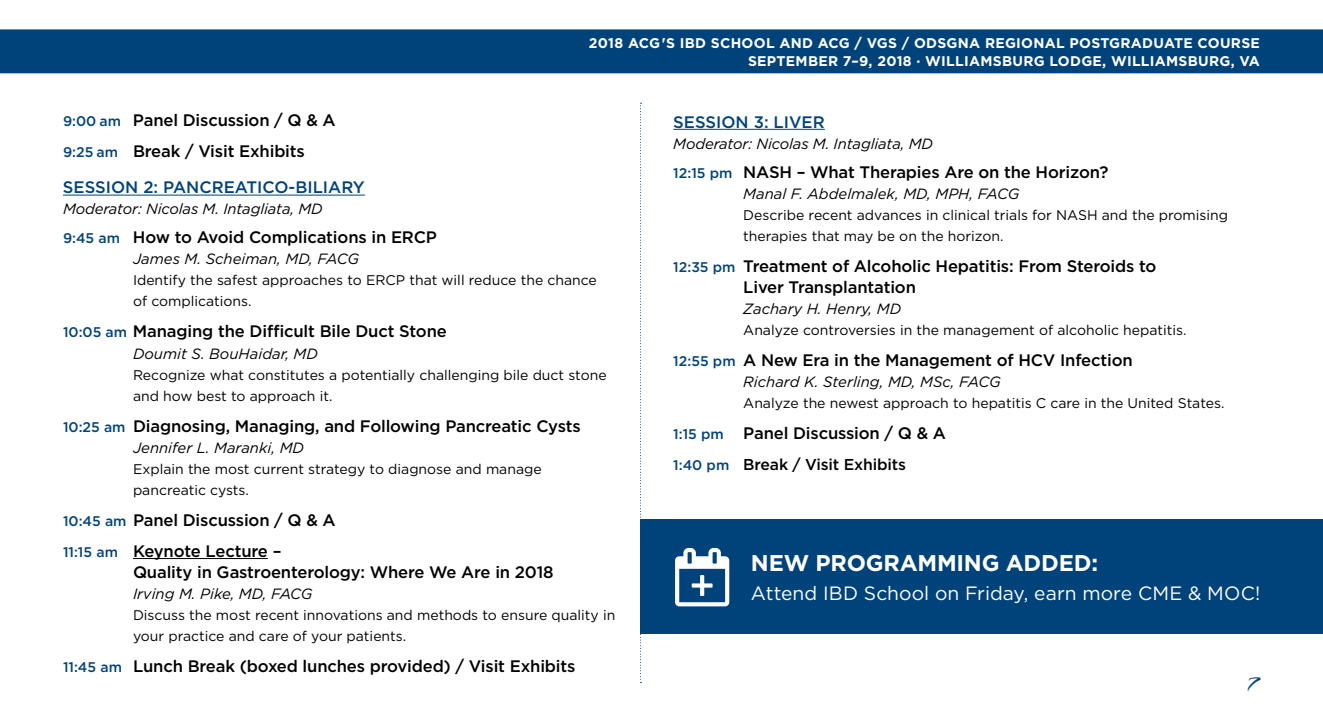
<style>
.page{position:relative;width:1323px;height:725px;background:#fff}
.page>*{position:absolute;margin:0;border:0;box-sizing:border-box;transform-origin:0 0}
.t1{font:28px "The Nauti Gal ROB";color:#00437b}
.t2{font:700 22.75px "Gotham";letter-spacing:-.01em;color:#fff}
.t3{font:19.25px "Gotham";letter-spacing:.005em;color:#fff}
.t4{font:500 16.62px/31.2px "Gotham";letter-spacing:-.01em;color:#000}
.t5{font:500 16.62px "Gotham";color:#00437b}
.t6{font:500 15.75px "Gotham";letter-spacing:-.01em;color:#000}
.t7{font:italic 14.88px "Gotham";color:#000}
.t8{font:14px/21px "Gotham";color:#000}
.t9{font:700 14px/17.5px "Gotham";letter-spacing:.02em;color:#fff;text-align:right}
.s1{font-size:14px;color:#00437b}
</style>
<div class="page">
<hr style="left:63px;top:195px;width:302px;height:1px;background:#00437b">
<hr style="left:133px;top:558px;width:135px;height:1px;background:#000">
<hr style="left:673px;top:129px;width:152px;height:1px;background:#00437b">
<svg style="left:640px;top:103px;width:2px;height:580px"></svg>
<div style="left:641px;top:519px;width:682px;height:115px;background:#00437b"></div>
<div style="left:0;top:29px;width:1323px;height:44px;background:#00437b"></div>
<p class="t9" style="left:589px;top:34px;width:673px">2018 ACG'S IBD SCHOOL AND ACG / VGS / ODSGNA REGIONAL POSTGRADUATE COURSE<br>SEPTEMBER 7–9, 2018 · WILLIAMSBURG LODGE, WILLIAMSBURG, VA</p>
<p class="t4" style="left:63px;top:104px;width:274px"><span class="s1">9:00 am</span> Panel Discussion / Q &amp; A<br><span class="s1">9:25 am</span> Break / Visit Exhibits</p>
<p class="t5" style="left:63px;top:177px;width:303px">SESSION 2: PANCREATICO-BILIARY</p>
<p class="t7" style="left:63px;top:200px;width:261px">Moderator: Nicolas M. Intagliata, MD</p>
<p class="t4" style="left:63px;top:222px;width:376px"><span class="s1">9:45 am</span> How to Avoid Complications in ERCP</p>
<p class="t7" style="left:133px;top:249px;width:228px">James M. Scheiman, MD, FACG</p>
<p class="t8" style="left:133px;top:269px;width:465px">Identify the safest approaches to ERCP that will reduce the chance of complications.</p>
<p class="t4" style="left:63px;top:316px;width:385px"><span class="s1">10:05 am</span> Managing the Difficult Bile Duct Stone</p>
<p class="t7" style="left:133px;top:343px;width:187px">Doumit S. BouHaidar, MD</p>
<p class="t8" style="left:133px;top:364px;width:475px">Recognize what constitutes a potentially challenging bile duct stone and how best to approach it.</p>
<p class="t4" style="left:63px;top:410px;width:519px"><span class="s1">10:25 am</span> Diagnosing, Managing, and Following Pancreatic Cysts</p>
<p class="t7" style="left:133px;top:438px;width:173px">Jennifer L. Maranki, MD</p>
<p class="t8" style="left:133px;top:458px;width:410px">Explain the most current strategy to diagnose and manage pancreatic cysts.</p>
<p class="t4" style="left:63px;top:504px;width:274px"><span class="s1">10:45 am</span> Panel Discussion / Q &amp; A<br><span class="s1">11:15 am</span> Keynote Lecture –</p>
<p class="t4" style="left:133px;top:556px;width:422px">Quality in Gastroenterology: Where We Are in 2018</p>
<p class="t7" style="left:133px;top:584px;width:181px">Irving M. Pike, MD, FACG</p>
<p class="t8" style="left:133px;top:604px;width:484px">Discuss the most recent innovations and methods to ensure quality in your practice and care of your patients.</p>
<p class="t4" style="left:63px;top:650px;width:514px"><span class="s1">11:45 am</span> Lunch Break (boxed lunches provided) / Visit Exhibits</p>
<p class="t5" style="left:673px;top:111px;width:153px">SESSION 3: LIVER</p>
<p class="t7" style="left:673px;top:134px;width:261px">Moderator: Nicolas M. Intagliata, MD</p>
<p class="t4" style="left:673px;top:156px;width:437px"><span class="s1">12:15 pm</span> NASH – What Therapies Are on the Horizon?</p>
<p class="t7" style="left:743px;top:184px;width:278px">Manal F. Abdelmalek, MD, MPH, FACG</p>
<p class="t8" style="left:743px;top:204px;width:486px">Describe recent advances in clinical trials for NASH and the promising therapies that may be on the horizon.</p>
<p class="t4" style="left:743px;top:255px;width:415px;line-height:21px;text-indent:-70px"><span class="s1">12:35 pm</span> Treatment of Alcoholic Hepatitis: From Steroids to<br>Liver Transplantation</p>
<p class="t7" style="left:743px;top:299px;width:160px">Zachary H. Henry, MD</p>
<p class="t8" style="left:743px;top:319px;width:445px">Analyze controversies in the management of alcoholic hepatitis.</p>
<p class="t4" style="left:673px;top:344px;width:461px"><span class="s1">12:55 pm</span> A New Era in the Management of HCV Infection</p>
<p class="t7" style="left:743px;top:372px;width:259px">Richard K. Sterling, MD, MSc, FACG</p>
<p class="t8" style="left:743px;top:392px;width:483px">Analyze the newest approach to hepatitis C care in the United States.</p>
<p class="t4" style="left:673px;top:417px;width:274px"><span class="s1">1:15 pm</span> Panel Discussion / Q &amp; A</p>
<p class="t6" style="left:673px;top:454px;width:234px"><span class="s1">1:40 pm</span> Break / Visit Exhibits</p>
<h3 class="t3" style="left:675px;top:580px;width:587px">❑ Attend IBD School on Friday, earn more CME &amp; MOC!</h3>
<h2 class="t2" style="left:751px;top:548px;width:349px">NEW PROGRAMMING ADDED:</h2>
<h1 class="t1" style="left:1247px;top:667px;width:12px">7</h1>
</div>
